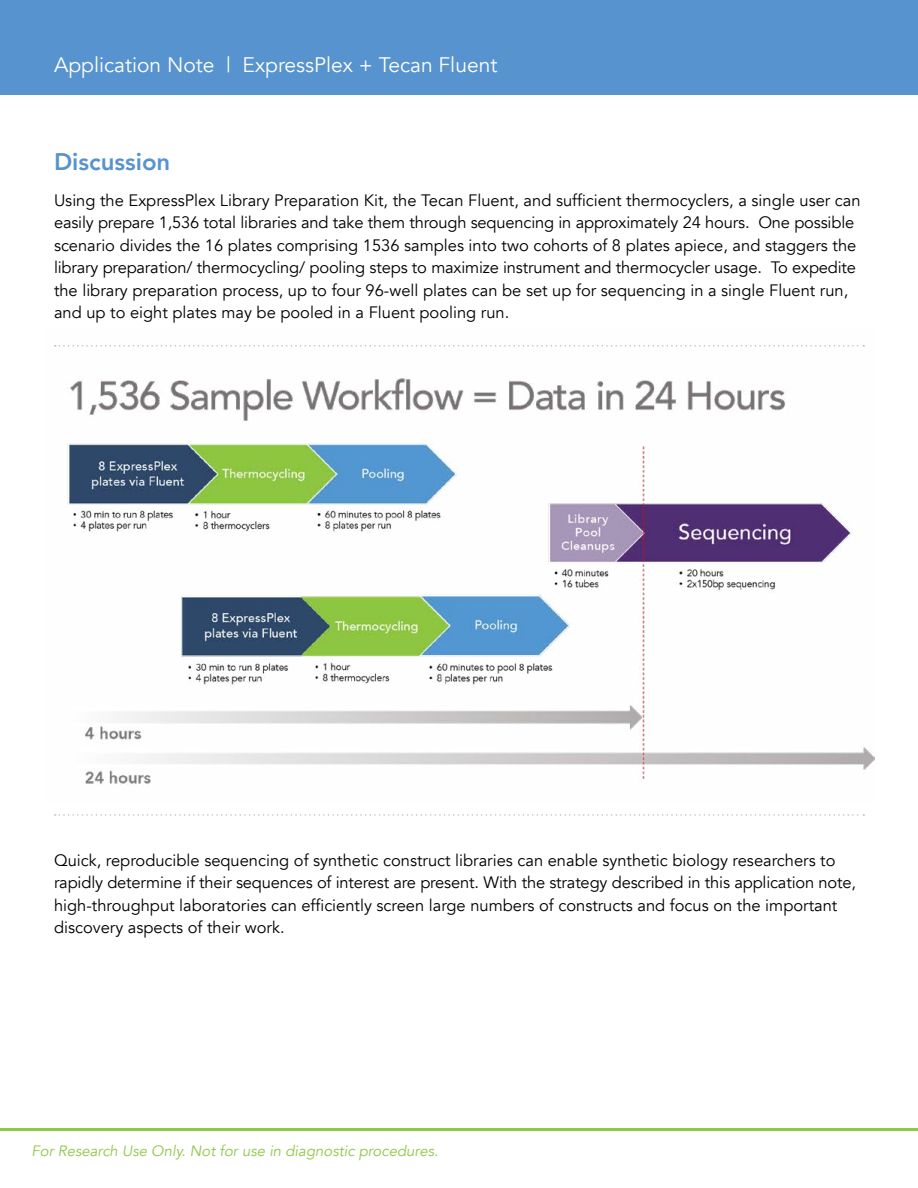
<style>
.page{position:relative;width:918px;height:1188px;background:#fff}
.page>*{position:absolute;margin:0;border:0;box-sizing:border-box;transform-origin:0 0}
.t1{font:800 24px "Avenir";color:#5793ce}
.t2{font:21px "Avenir";color:#fff}
.t3{font:16.5px/22.5px "Avenir";color:#000}
.t4{font:italic 15px "Avenir";color:#90c748}
</style>
<div class="page">
<div style="left:0;top:0;width:918px;height:94px;background:#5793ce"></div>
<hr style="left:0;top:1128px;width:918px;height:3px;background:#90c748">
<svg style="left:55px;top:814px;width:809px;height:2px"></svg>
<img style="left:54px;top:345px;width:820px;height:441px">
<p class="t2" style="left:54px;top:52px;width:445px">Application Note | ExpressPlex + Tecan Fluent</p>
<h1 class="t1" style="left:54px;top:143px;width:118px">Discussion</h1>
<p class="t3" style="left:54px;top:189px;width:808px">Using the ExpressPlex Library Preparation Kit, the Tecan Fluent, and sufficient thermocyclers, a single user can easily prepare 1,536 total libraries and take them through sequencing in approximately 24 hours. One possible scenario divides the 16 plates comprising 1536 samples into two cohorts of 8 plates apiece, and staggers the library preparation/ thermocycling/ pooling steps to maximize instrument and thermocycler usage. To expedite the library preparation process, up to four 96-well plates can be set up for sequencing in a single Fluent run, and up to eight plates may be pooled in a Fluent pooling run.</p>
<p class="t3" style="left:54px;top:849px;width:804px">Quick, reproducible sequencing of synthetic construct libraries can enable synthetic biology researchers to rapidly determine if their sequences of interest are present. With the strategy described in this application note, high-throughput laboratories can efficiently screen large numbers of constructs and focus on the important discovery aspects of their work.</p>
<p class="t4" style="left:32px;top:1142px;width:408px">For Research Use Only. Not for use in diagnostic procedures.</p>
</div>
